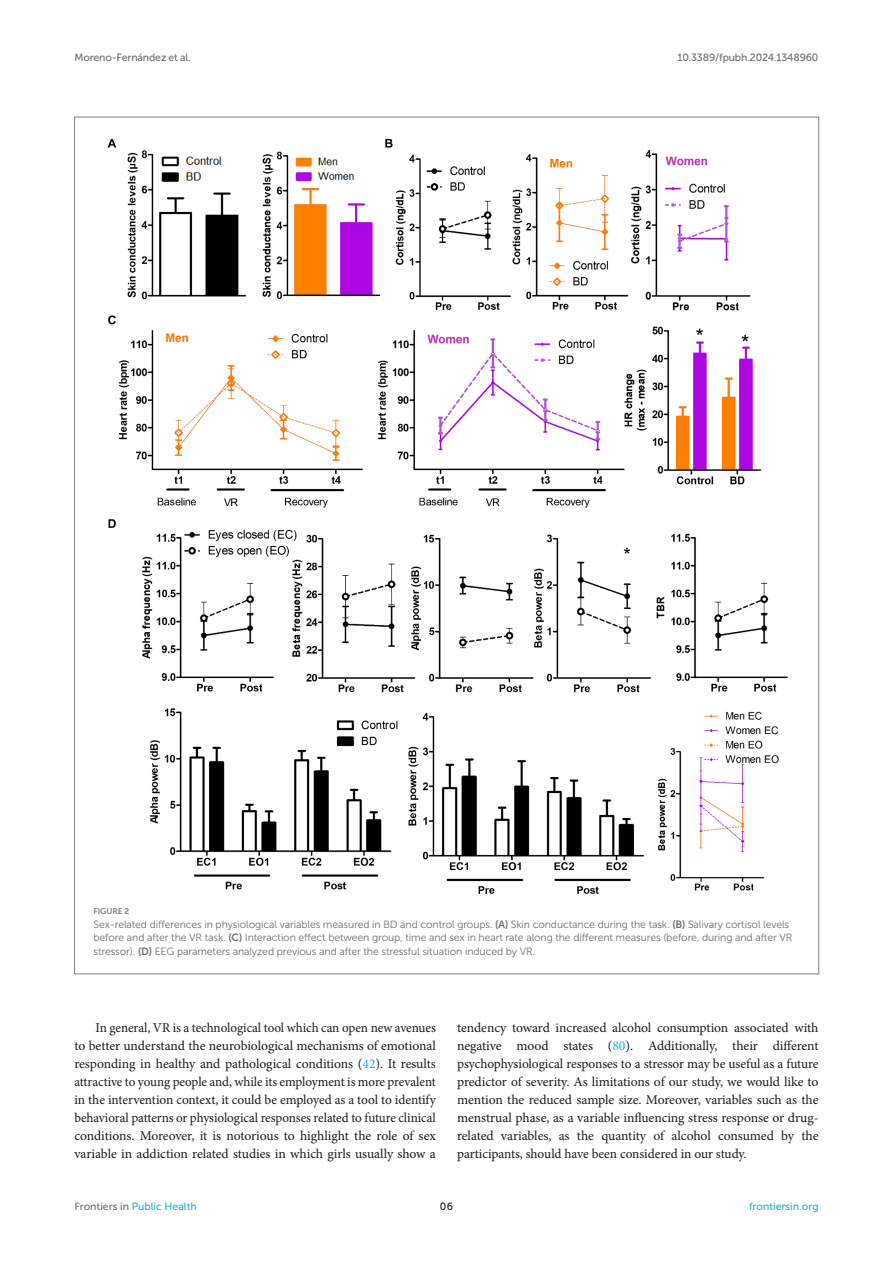
<style>
.page{position:relative;width:893px;height:1263px;background:#fff}
.page>*{position:absolute;margin:0;border:0;box-sizing:border-box;transform-origin:0 0}
.TEXT{font:13.5px/18px "Minion Pro";letter-spacing:-.005em;color:#1b1c1b;text-align:justify}
.FIG_LEG{font:10.5px/13.5px "Museo Sans 300";letter-spacing:-.01em;color:#706f70}
.t1{font:10.5px "Museo Sans 500";letter-spacing:-.015em;color:#706f70}
.t2{font:10.5px "Museo Sans 500";color:#1db5c3}
.t3{font:10.5px "Museo Sans 500";color:#1b1c1b}
.FIG_HD{font:8.25px "Museo Sans 700";letter-spacing:-.01em;color:#7e7f7f}
.s1{font-family:"Museo Sans 700"}
.s2{color:#1db5c3}
.s3{color:#706f70}
</style>
<div class="page">
<img style="left:107px;top:138px;width:681px;height:756px">
<p class="t1" style="left:74px;top:51px;width:118px">Moreno-Fernández et al.</p>
<p class="t1" style="left:677px;top:51px;width:143px">10.3389/fpubh.2024.1348960</p>
<p class="FIG_HD" style="left:94px;top:907px;width:37px">FIGURE 2</p>
<p class="FIG_LEG" style="left:94px;top:918px;width:700px">Sex-related differences in physiological variables measured in BD and control groups. <span class="s1">(A)</span> Skin conductance during the task. <span class="s1">(B)</span> Salivary cortisol levels before and after the VR task. <span class="s1">(C)</span> Interaction effect between group, time and sex in heart rate along the different measures (before, during and after VR stressor). <span class="s1">(D)</span> EEG parameters analyzed previous and after the stressful situation induced by VR.</p>
<p class="TEXT" style="left:74px;top:1019px;width:363px;text-indent:21px">In general, VR is a technological tool which can open new avenues to better understand the neurobiological mechanisms of emotional responding in healthy and pathological conditions (<span class="s2">42</span>). It results attractive to young people and, while its employment is more prevalent in the intervention context, it could be employed as a tool to identify behavioral patterns or physiological responses related to future clinical conditions. Moreover, it is notorious to highlight the role of sex variable in addiction related studies in which girls usually show a</p>
<p class="TEXT" style="left:457px;top:1019px;width:363px">tendency toward increased alcohol consumption associated with negative mood states (<span class="s2">80</span>). Additionally, their different psychophysiological responses to a stressor may be useful as a future predictor of severity. As limitations of our study, we would like to mention the reduced sample size. Moreover, variables such as the menstrual phase, as a variable influencing stress response or drug&shy;related variables, as the quantity of alcohol consumed by the participants, should have been considered in our study.</p>
<p class="t2" style="left:74px;top:1200px;width:124px"><span class="s3">Frontiers in</span> Public Health</p>
<p class="t3" style="left:440px;top:1200px;width:15px">06</p>
<p class="t2" style="left:749px;top:1200px;width:71px">frontiersin.org</p>
</div>
